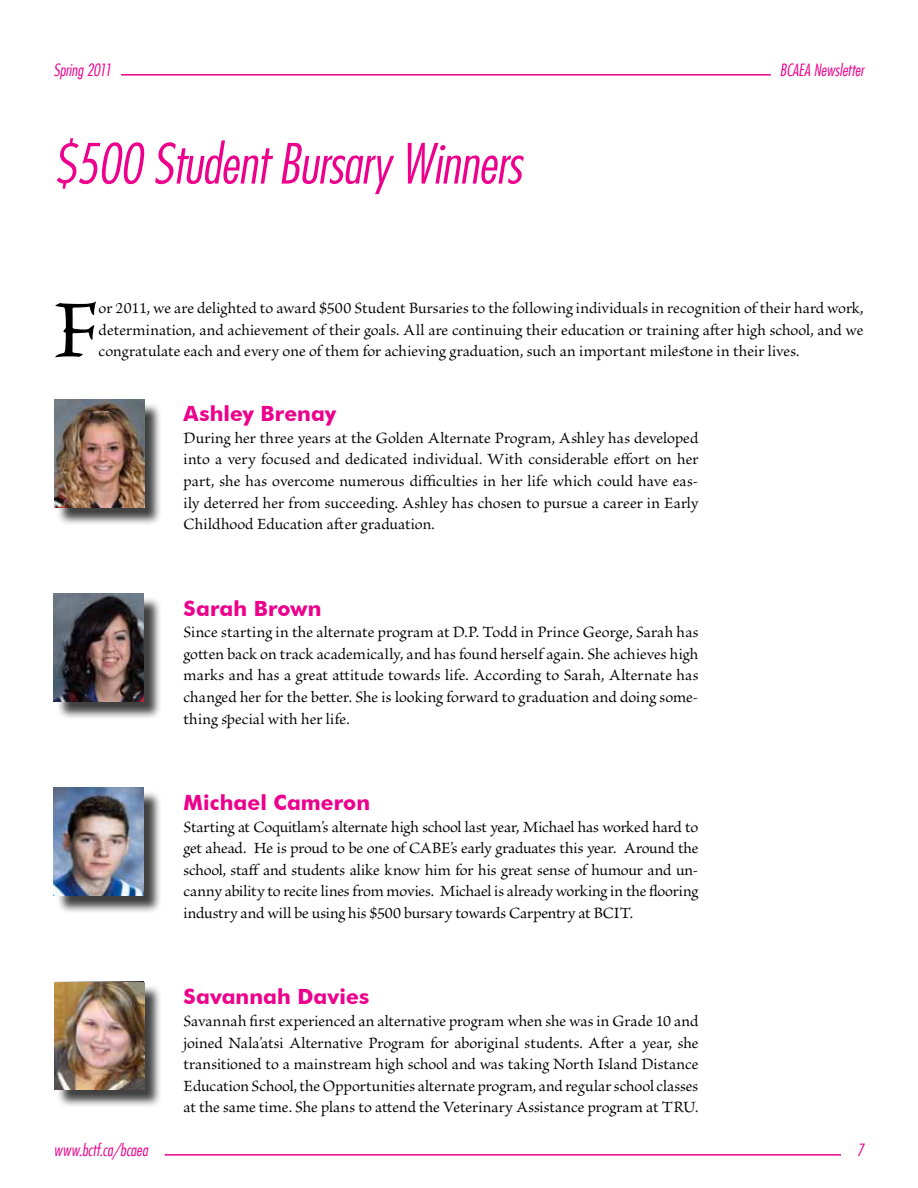
<style>
.page{position:relative;width:918px;height:1188px;background:#fff}
.page>*{position:absolute;margin:0;border:0;box-sizing:border-box;transform-origin:0 0}
.t1{font:85.65px "Brioso Pro";color:#000}
.t2{font:italic 300 condensed 54px "Futura";letter-spacing:-.01em;color:#ec008c}
.t3{font:700 21px "Futura BT";letter-spacing:.005em;color:#ec008c}
.t4{font:16.5px/21.6px "Brioso Pro";color:#000;text-align:justify}
.t5{font:italic 300 condensed 16.5px "Futura";color:#ec008c}
</style>
<div class="page">
<hr style="left:165px;top:1154px;width:676px;height:2px;background:#ec008c">
<hr style="left:121px;top:74px;width:650px;height:2px;background:#ec008c">
<div style="left:56px;top:402px;width:107px;height:125px;background:#000;opacity:.75"></div>
<img style="left:54px;top:400px;width:90px;height:108px">
<div style="left:56px;top:596px;width:107px;height:125px;background:#000;opacity:.75"></div>
<img style="left:54px;top:594px;width:90px;height:108px">
<div style="left:56px;top:790px;width:107px;height:125px;background:#000;opacity:.75"></div>
<img style="left:54px;top:788px;width:90px;height:108px">
<div style="left:56px;top:984px;width:107px;height:125px;background:#000;opacity:.75"></div>
<img style="left:54px;top:982px;width:90px;height:108px">
<p class="t5" style="left:53px;top:60px;width:59px">Spring 2011</p>
<p class="t5" style="left:780px;top:60px;width:86px">BCAEA Newsletter</p>
<h2 class="t2" style="left:54px;top:132px;width:469px">$500 Student Bursary Winners</h2>
<h1 class="t1" style="left:54px;top:284px;width:46px">F</h1>
<p class="t4" style="left:99px;top:298px;width:766px">or 2011, we are delighted to award $500 Student Bursaries to the following individuals in recognition of their hard work, determination, and achievement of their goals. All are continuing their education or training after high school, and we congratulate each and every one of them for achieving graduation, such an important milestone in their lives.</p>
<p class="t3" style="left:184px;top:401px;width:154px">Ashley Brenay</p>
<p class="t4" style="left:184px;top:428px;width:516px">During her three years at the Golden Alternate Program, Ashley has developed into a very focused and dedicated individual. With considerable effort on her part, she has overcome numerous difficulties in her life which could have eas&shy;ily deterred her from succeeding. Ashley has chosen to pursue a career in Early Childhood Education after graduation.</p>
<p class="t3" style="left:184px;top:595px;width:139px">Sarah Brown</p>
<p class="t4" style="left:184px;top:622px;width:516px">Since starting in the alternate program at D.P. Todd in Prince George, Sarah has gotten back on track academically, and has found herself again. She achieves high marks and has a great attitude towards life. According to Sarah, Alternate has changed her for the better. She is looking forward to graduation and doing some&shy;thing special with her life.</p>
<p class="t3" style="left:184px;top:790px;width:188px">Michael Cameron</p>
<p class="t4" style="left:184px;top:817px;width:516px">Starting at Coquitlam’s alternate high school last year, Michael has worked hard to get ahead. He is proud to be one of CABE’s early graduates this year. Around the school, staff and students alike know him for his great sense of humour and un&shy;canny ability to recite lines from movies. Michael is already working in the flooring industry and will be using his $500 bursary towards Carpentry at BCIT.</p>
<p class="t3" style="left:184px;top:984px;width:187px">Savannah Davies</p>
<p class="t4" style="left:184px;top:1011px;width:516px">Savannah first experienced an alternative program when she was in Grade 10 and joined Nala’atsi Alternative Program for aboriginal students. After a year, she transitioned to a mainstream high school and was taking North Island Distance Education School, the Opportunities alternate program, and regular school classes at the same time. She plans to attend the Veterinary Assistance program at TRU.</p>
<p class="t5" style="left:54px;top:1140px;width:95px">www.bctf.ca/bcaea</p>
<p class="t5" style="left:857px;top:1140px;width:8px">7</p>
</div>
